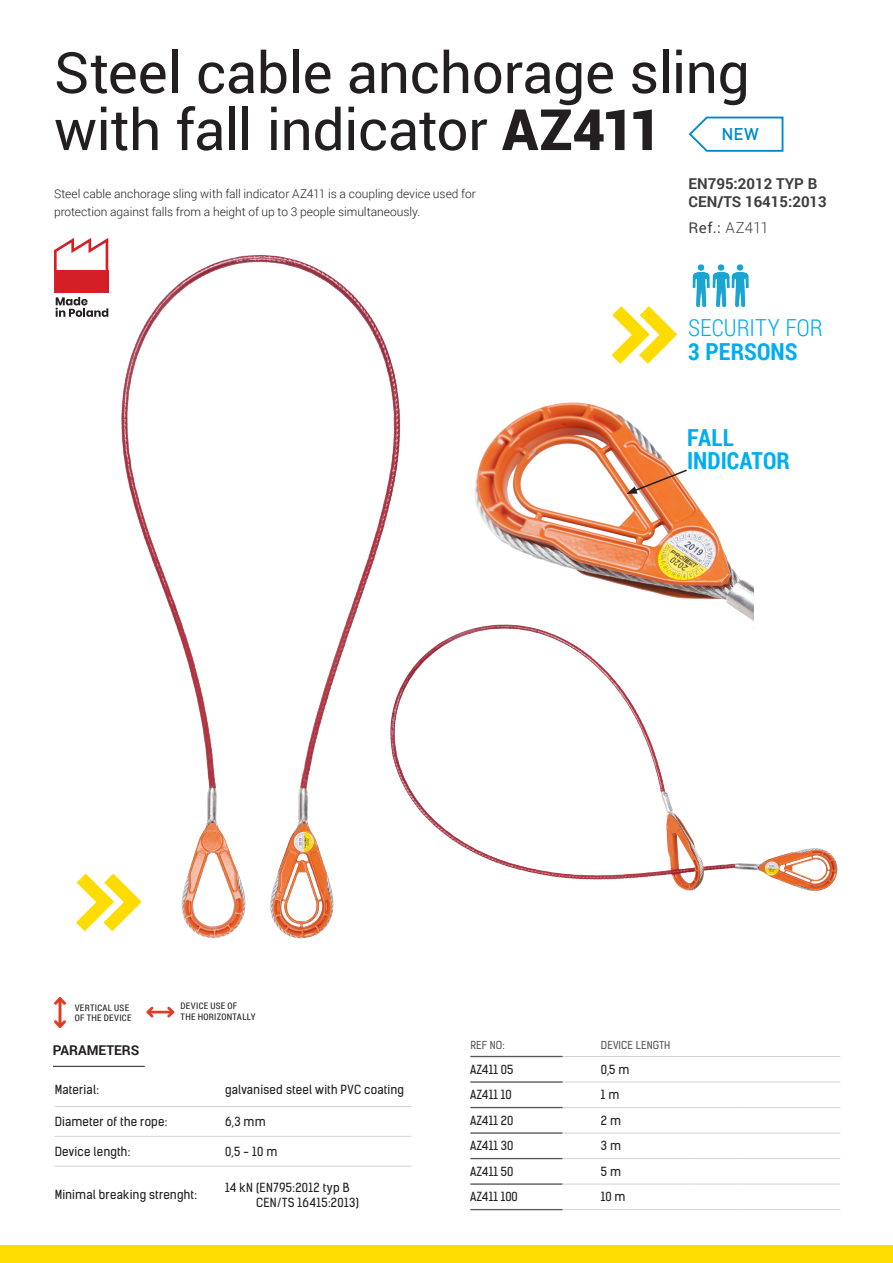
<style>
.page{position:relative;width:893px;height:1263px;background:#fff}
.page>*{position:absolute;margin:0;border:0;box-sizing:border-box;transform-origin:0 0}
.t1{font:57px/57px "Roboto";letter-spacing:-.01em;color:#231f20}
.zdjecia_opisy_srodek{font:300 23.55px/23.5px "Roboto Condensed";color:#00aeef}
.zdjecia_opisy_srodek-2{font:700 23.55px/23.5px "Roboto Condensed";letter-spacing:.005em;color:#00aeef}
.t2{font:500 16.8px "DIN Pro";color:#0089cf}
.t3{font:700 15px "Roboto";color:#3e3e3f}
.t4{font:15px "Roboto";color:#3e3e3f}
.kategorie{font:700 13.5px "Roboto";color:#231f20}
.tabela_wykonani_info{font:12px/14.4px "Kelson Sans";letter-spacing:.02em;color:#231f20}
.opis_produktu{font:300 12px/18px "Roboto";color:#231f20}
.dane_tabela{font:12px "Kelson Sans";color:#231f20}
.tabela_kategoriae_ta{font:10.5px "Kelson Sans";letter-spacing:.015em;color:#57585a}
.zdjecia_opisy_srodek-3{font:9px "Roboto Condensed";letter-spacing:.03em;color:#231f20}
.t5{font:9px/10.8px "Roboto Condensed";color:#252628}
.t6{font:8.1px/9.8px "Roboto Condensed";color:#252628}
.s1{font-weight:900}
.s2{font-weight:300}
.s3{font-weight:700}
</style>
<div class="page">
<img style="left:474px;top:334px;width:280px;height:283px">
<img style="left:108px;top:241px;width:293px;height:698px">
<img style="left:733px;top:264px;width:16px;height:44px">
<img style="left:714px;top:264px;width:19px;height:44px">
<img style="left:692px;top:264px;width:22px;height:44px">
<svg style="left:611px;top:306px;width:66px;height:58px"></svg>
<svg style="left:76px;top:873px;width:66px;height:58px"></svg>
<div style="left:0;top:1245px;width:893px;height:18px;background:#ffdc01"></div>
<svg style="left:688px;top:116px;width:96px;height:36px"></svg>
<hr style="left:55px;top:1106px;width:170px;height:1px;background:#d1d2d4">
<hr style="left:225px;top:1106px;width:186px;height:1px;background:#d1d2d4">
<hr style="left:55px;top:1136px;width:170px;height:1px;background:#d1d2d4">
<hr style="left:225px;top:1136px;width:186px;height:1px;background:#d1d2d4">
<hr style="left:55px;top:1166px;width:170px;height:1px;background:#d1d2d4">
<hr style="left:225px;top:1166px;width:186px;height:1px;background:#d1d2d4">
<hr style="left:563px;top:1056px;width:38px;height:1px;background:#d1d2d4">
<hr style="left:601px;top:1056px;width:89px;height:1px;background:#d1d2d4">
<hr style="left:690px;top:1056px;width:47px;height:1px;background:#d1d2d4">
<hr style="left:737px;top:1056px;width:103px;height:1px;background:#d1d2d4">
<hr style="left:563px;top:1082px;width:38px;height:1px;background:#d1d2d4">
<hr style="left:601px;top:1082px;width:89px;height:1px;background:#d1d2d4">
<hr style="left:690px;top:1082px;width:47px;height:1px;background:#d1d2d4">
<hr style="left:737px;top:1082px;width:103px;height:1px;background:#d1d2d4">
<hr style="left:563px;top:1107px;width:38px;height:1px;background:#d1d2d4">
<hr style="left:601px;top:1107px;width:89px;height:1px;background:#d1d2d4">
<hr style="left:690px;top:1107px;width:47px;height:1px;background:#d1d2d4">
<hr style="left:737px;top:1107px;width:103px;height:1px;background:#d1d2d4">
<hr style="left:470px;top:1056px;width:93px;height:1px;background:#57585a">
<hr style="left:470px;top:1081px;width:93px;height:2px;background:#57585a">
<hr style="left:470px;top:1107px;width:93px;height:1px;background:#57585a">
<hr style="left:470px;top:1132px;width:93px;height:2px;background:#57585a">
<hr style="left:470px;top:1158px;width:93px;height:1px;background:#57585a">
<hr style="left:470px;top:1183px;width:93px;height:2px;background:#57585a">
<hr style="left:470px;top:1209px;width:93px;height:1px;background:#57585a">
<hr style="left:563px;top:1133px;width:38px;height:1px;background:#d1d2d4">
<hr style="left:601px;top:1133px;width:89px;height:1px;background:#d1d2d4">
<hr style="left:690px;top:1133px;width:47px;height:1px;background:#d1d2d4">
<hr style="left:737px;top:1133px;width:103px;height:1px;background:#d1d2d4">
<hr style="left:563px;top:1158px;width:38px;height:1px;background:#d1d2d4">
<hr style="left:601px;top:1158px;width:89px;height:1px;background:#d1d2d4">
<hr style="left:690px;top:1158px;width:47px;height:1px;background:#d1d2d4">
<hr style="left:737px;top:1158px;width:103px;height:1px;background:#d1d2d4">
<hr style="left:563px;top:1184px;width:38px;height:1px;background:#d1d2d4">
<hr style="left:601px;top:1184px;width:89px;height:1px;background:#d1d2d4">
<hr style="left:690px;top:1184px;width:47px;height:1px;background:#d1d2d4">
<hr style="left:737px;top:1184px;width:103px;height:1px;background:#d1d2d4">
<hr style="left:563px;top:1209px;width:38px;height:1px;background:#d1d2d4">
<hr style="left:601px;top:1209px;width:89px;height:1px;background:#d1d2d4">
<hr style="left:690px;top:1209px;width:47px;height:1px;background:#d1d2d4">
<hr style="left:737px;top:1209px;width:103px;height:1px;background:#d1d2d4">
<hr style="left:53px;top:1066px;width:92px;height:1px;background:#231f20">
<svg style="left:626px;top:469px;width:62px;height:25px"></svg>
<img style="left:384px;top:617px;width:454px;height:322px">
<svg style="left:56px;top:297px;width:52px;height:20px"></svg>
<svg style="left:54px;top:238px;width:54px;height:33px"></svg>
<div style="left:54px;top:271px;width:54px;height:22px;background:#d41f26"></div>
<svg style="left:54px;top:997px;width:12px;height:31px"></svg>
<svg style="left:146px;top:1007px;width:28px;height:10px"></svg>
<p class="t1" style="left:54px;top:42px;width:697px">Steel cable anchorage sling with fall indicator <span class="s1">AZ411</span></p>
<p class="t2" style="left:722px;top:122px;width:39px">NEW</p>
<p class="opis_produktu" style="left:54px;top:184px;width:423px">Steel cable anchorage sling with fall indicator AZ411 is a coupling device used for protection against falls from a height of up to 3 people simultaneously.</p>
<p class="t3" style="left:689px;top:173px;width:130px">EN795:2012 TYP B</p>
<p class="t3" style="left:689px;top:191px;width:140px">CEN/TS 16415:2013</p>
<p class="t4" style="left:689px;top:217px;width:82px">Ref.: <span class="s2">AZ411</span></p>
<p class="zdjecia_opisy_srodek" style="left:688px;top:315px;width:136px">SECURITY FOR<br><span class="s3">3 PERSONS</span></p>
<p class="zdjecia_opisy_srodek-2" style="left:687px;top:425px;width:104px">FALL<br>INDICATOR</p>
<p class="t5" style="left:79px;top:996px;width:54px">UŻYTKOWANIE<br>URZĄDZENIA<br>W PIONIE</p>
<p class="t6" style="left:177px;top:997px;width:49px">UŻYTKOWANIE<br>URZĄDZENIA<br>W POZIOMIE</p>
<p class="zdjecia_opisy_srodek-3" style="left:181px;top:1000px;width:58px">DEVICE USE OF</p>
<p class="zdjecia_opisy_srodek-3" style="left:181px;top:1010px;width:76px">THE HORIZONTALLY</p>
<p class="zdjecia_opisy_srodek-3" style="left:75px;top:1001px;width:56px">VERTICAL USE</p>
<p class="zdjecia_opisy_srodek-3" style="left:75px;top:1011px;width:58px">OF THE DEVICE</p>
<p class="kategorie" style="left:53px;top:1041px;width:88px">PARAMETERS</p>
<p class="tabela_wykonani_info" style="left:55px;top:1082px;width:46px">Material:</p>
<p class="tabela_wykonani_info" style="left:225px;top:1082px;width:180px">galvanised steel with PVC coating</p>
<p class="tabela_wykonani_info" style="left:55px;top:1114px;width:114px">Diameter of the rope:</p>
<p class="tabela_wykonani_info" style="left:225px;top:1114px;width:42px">6,3 mm</p>
<p class="tabela_wykonani_info" style="left:55px;top:1144px;width:77px">Device length:</p>
<p class="tabela_wykonani_info" style="left:225px;top:1144px;width:54px">0,5 - 10 m</p>
<p class="tabela_wykonani_info" style="left:55px;top:1188px;width:144px">Minimal breaking strenght:</p>
<p class="tabela_wykonani_info" style="left:256px;top:1180px;width:104px;text-indent:-31px">14 kN (EN795:2012 typ B<br>CEN/TS 16415:2013)</p>
<p class="tabela_kategoriae_ta" style="left:470px;top:1038px;width:36px">REF NO:</p>
<p class="tabela_kategoriae_ta" style="left:601px;top:1038px;width:71px">DEVICE LENGTH</p>
<p class="dane_tabela" style="left:470px;top:1062px;width:45px">AZ411 05</p>
<p class="dane_tabela" style="left:601px;top:1062px;width:30px">0,5 m</p>
<p class="dane_tabela" style="left:470px;top:1087px;width:43px">AZ411 10</p>
<p class="dane_tabela" style="left:601px;top:1087px;width:20px">1 m</p>
<p class="dane_tabela" style="left:470px;top:1113px;width:44px">AZ411 20</p>
<p class="dane_tabela" style="left:601px;top:1113px;width:22px">2 m</p>
<p class="dane_tabela" style="left:470px;top:1138px;width:45px">AZ411 30</p>
<p class="dane_tabela" style="left:601px;top:1138px;width:22px">3 m</p>
<p class="dane_tabela" style="left:470px;top:1164px;width:45px">AZ411 50</p>
<p class="dane_tabela" style="left:601px;top:1164px;width:22px">5 m</p>
<p class="dane_tabela" style="left:470px;top:1189px;width:49px">AZ411 100</p>
<p class="dane_tabela" style="left:601px;top:1189px;width:26px">10 m</p>
</div>
